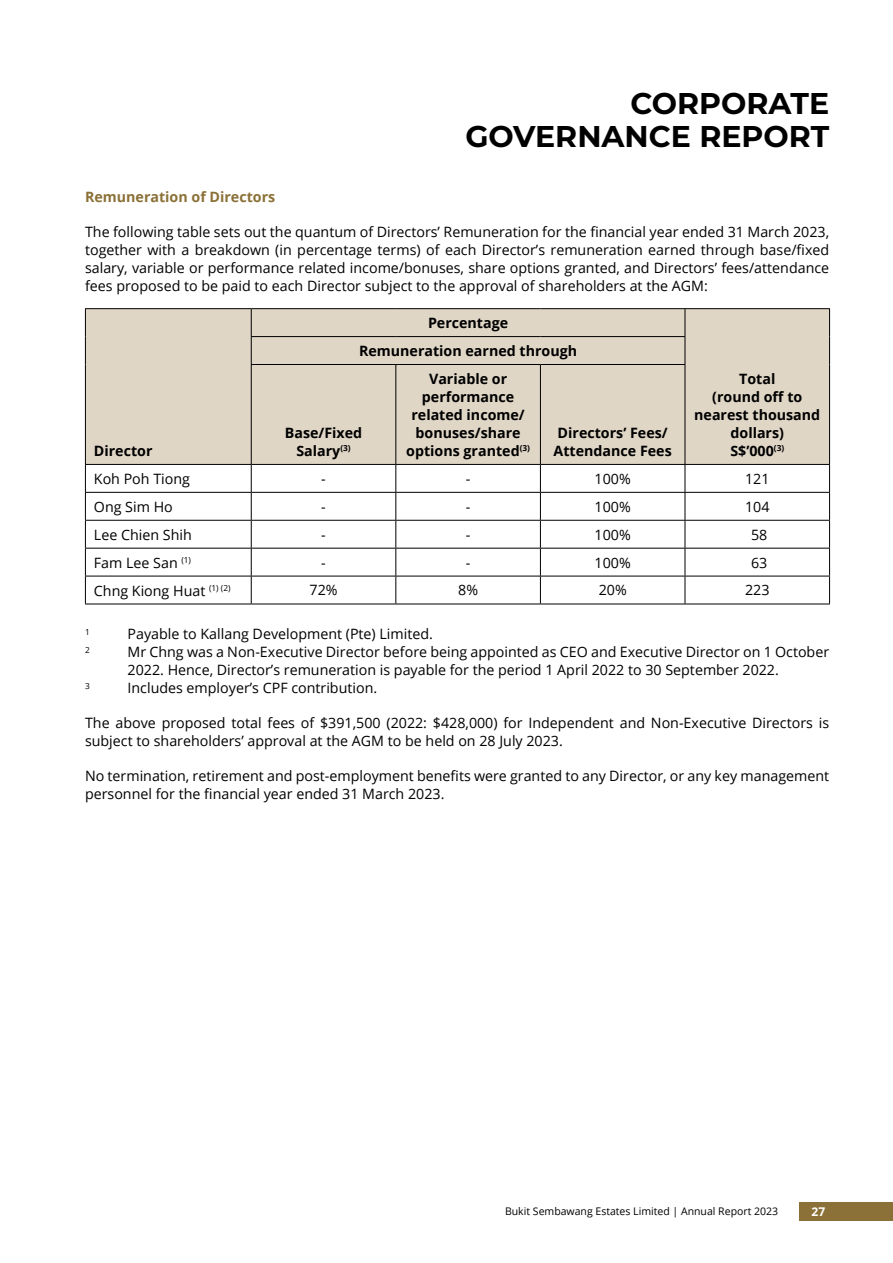
<style>
.page{position:relative;width:893px;height:1263px;background:#fff}
.page>*{position:absolute;margin:0;border:0;box-sizing:border-box;transform-origin:0 0}
.t1{font:700 30px/33px "Montserrat";color:#000;text-align:right}
.t2{font:14.25px/18px "Open Sans";color:#000}
.t3{font:700 14.25px/18px "Open Sans";color:#000;text-align:center}
.t4{font:700 14.25px "Open Sans";color:#8b7137}
.t5{font:700 12px "Open Sans";color:#fff}
.t6{font:10.5px "Open Sans";color:#000}
.t7{font:8.25px "Open Sans";color:#000}
</style>
<div class="page">
<div style="left:86px;top:309px;width:743px;height:155px;background:#dfd6c6"></div>
<svg style="left:85px;top:309px;width:1px;height:55px"></svg>
<hr style="left:85px;top:364px;width:1px;height:100px;background:#000">
<hr style="left:85px;top:308px;width:166px;height:1px;background:#000">
<hr style="left:251px;top:308px;width:145px;height:1px;background:#000">
<hr style="left:396px;top:308px;width:144px;height:1px;background:#000">
<hr style="left:540px;top:308px;width:145px;height:1px;background:#000">
<svg style="left:829px;top:309px;width:1px;height:55px"></svg>
<hr style="left:829px;top:364px;width:1px;height:100px;background:#000">
<hr style="left:685px;top:308px;width:145px;height:1px;background:#000">
<svg style="left:251px;top:309px;width:1px;height:55px"></svg>
<svg style="left:685px;top:309px;width:1px;height:55px"></svg>
<hr style="left:251px;top:336px;width:145px;height:1px;background:#000">
<hr style="left:396px;top:336px;width:144px;height:1px;background:#000">
<hr style="left:540px;top:336px;width:145px;height:1px;background:#000">
<hr style="left:251px;top:365px;width:1px;height:99px;background:#000">
<hr style="left:251px;top:364px;width:145px;height:1px;background:#000">
<hr style="left:395px;top:365px;width:1px;height:99px;background:#000">
<hr style="left:396px;top:364px;width:144px;height:1px;background:#000">
<hr style="left:540px;top:365px;width:1px;height:99px;background:#000">
<hr style="left:685px;top:365px;width:1px;height:99px;background:#000">
<hr style="left:540px;top:364px;width:145px;height:1px;background:#000">
<hr style="left:85px;top:464px;width:166px;height:1px;background:#000">
<hr style="left:251px;top:464px;width:145px;height:1px;background:#000">
<hr style="left:396px;top:464px;width:144px;height:1px;background:#000">
<hr style="left:540px;top:464px;width:145px;height:1px;background:#000">
<hr style="left:685px;top:464px;width:145px;height:1px;background:#000">
<hr style="left:85px;top:492px;width:166px;height:1px;background:#000">
<hr style="left:251px;top:492px;width:145px;height:1px;background:#000">
<hr style="left:396px;top:492px;width:144px;height:1px;background:#000">
<hr style="left:540px;top:492px;width:145px;height:1px;background:#000">
<hr style="left:685px;top:492px;width:145px;height:1px;background:#000">
<hr style="left:85px;top:520px;width:166px;height:1px;background:#000">
<hr style="left:251px;top:520px;width:145px;height:1px;background:#000">
<hr style="left:396px;top:520px;width:144px;height:1px;background:#000">
<hr style="left:540px;top:520px;width:145px;height:1px;background:#000">
<hr style="left:685px;top:520px;width:145px;height:1px;background:#000">
<hr style="left:85px;top:548px;width:166px;height:1px;background:#000">
<hr style="left:251px;top:548px;width:145px;height:1px;background:#000">
<hr style="left:396px;top:548px;width:144px;height:1px;background:#000">
<hr style="left:540px;top:548px;width:145px;height:1px;background:#000">
<hr style="left:685px;top:548px;width:145px;height:1px;background:#000">
<svg style="left:85px;top:465px;width:1px;height:139px"></svg>
<hr style="left:85px;top:576px;width:166px;height:1px;background:#000">
<hr style="left:85px;top:604px;width:166px;height:1px;background:#000">
<svg style="left:251px;top:465px;width:1px;height:139px"></svg>
<hr style="left:251px;top:576px;width:145px;height:1px;background:#000">
<hr style="left:251px;top:604px;width:145px;height:1px;background:#000">
<svg style="left:395px;top:465px;width:1px;height:139px"></svg>
<hr style="left:396px;top:576px;width:144px;height:1px;background:#000">
<hr style="left:396px;top:604px;width:144px;height:1px;background:#000">
<svg style="left:540px;top:465px;width:1px;height:139px"></svg>
<hr style="left:540px;top:576px;width:145px;height:1px;background:#000">
<hr style="left:540px;top:604px;width:145px;height:1px;background:#000">
<svg style="left:685px;top:465px;width:1px;height:139px"></svg>
<svg style="left:829px;top:465px;width:1px;height:139px"></svg>
<hr style="left:685px;top:576px;width:145px;height:1px;background:#000">
<hr style="left:685px;top:604px;width:145px;height:1px;background:#000">
<div style="left:799px;top:1202px;width:94px;height:18px;background:#8b7137"></div>
<h1 class="t1" style="left:465px;top:85px;width:365px">CORPORATE<br>GOVERNANCE REPORT</h1>
<p class="t4" style="left:85px;top:187px;width:192px">Remuneration of Directors</p>
<p class="t2" style="left:85px;top:223px;width:746px;text-align:justify">The following table sets out the quantum of Directors’ Remuneration for the financial year ended 31 March 2023, together with a breakdown (in percentage terms) of each Director’s remuneration earned through base/fixed salary, variable or performance related income/bonuses, share options granted, and Directors’ fees/attendance fees proposed to be paid to each Director subject to the approval of shareholders at the AGM:</p>
<p class="t3" style="left:428px;top:314px;width:82px">Percentage</p>
<p class="t3" style="left:94px;top:441px;width:60px">Director</p>
<p class="t3" style="left:359px;top:341px;width:220px">Remuneration earned through</p>
<p class="t3" style="left:285px;top:423px;width:79px">Base/Fixed<br>Salary<sup>(3)</sup></p>
<p class="t3" style="left:406px;top:369px;width:125px">Variable or performance related income/ bonuses/share options granted<sup>(3)</sup></p>
<p class="t3" style="left:554px;top:423px;width:120px;text-align:left">Directors’ Fees/<br>Attendance Fees</p>
<p class="t3" style="left:694px;top:369px;width:128px">Total<br>(round off to nearest thousand dollars)<br>S$’000<sup>(3)</sup></p>
<p class="t2" style="left:94px;top:469px;width:98px">Koh Poh Tiong</p>
<p class="t2" style="left:321px;top:469px;width:6px">-</p>
<p class="t2" style="left:466px;top:469px;width:6px">-</p>
<p class="t2" style="left:595px;top:469px;width:38px">100%</p>
<p class="t2" style="left:745px;top:469px;width:26px">121</p>
<p class="t2" style="left:94px;top:497px;width:80px">Ong Sim Ho</p>
<p class="t2" style="left:321px;top:497px;width:6px">-</p>
<p class="t2" style="left:466px;top:497px;width:6px">-</p>
<p class="t2" style="left:595px;top:497px;width:38px">100%</p>
<p class="t2" style="left:745px;top:497px;width:26px">104</p>
<p class="t2" style="left:94px;top:525px;width:99px">Lee Chien Shih</p>
<p class="t2" style="left:321px;top:525px;width:6px">-</p>
<p class="t2" style="left:466px;top:525px;width:6px">-</p>
<p class="t2" style="left:595px;top:525px;width:38px">100%</p>
<p class="t2" style="left:751px;top:525px;width:18px">58</p>
<p class="t2" style="left:94px;top:553px;width:99px">Fam Lee San <sup>(1)</sup></p>
<p class="t2" style="left:321px;top:553px;width:6px">-</p>
<p class="t2" style="left:466px;top:553px;width:6px">-</p>
<p class="t2" style="left:595px;top:553px;width:38px">100%</p>
<p class="t2" style="left:751px;top:553px;width:18px">63</p>
<p class="t2" style="left:94px;top:581px;width:138px">Chng Kiong Huat <sup>(1)</sup> <sup>(2)</sup></p>
<p class="t2" style="left:310px;top:581px;width:30px">72%</p>
<p class="t2" style="left:458px;top:581px;width:21px">8%</p>
<p class="t2" style="left:599px;top:581px;width:30px">20%</p>
<p class="t2" style="left:745px;top:581px;width:26px">223</p>
<p class="t7" style="left:85px;top:626px;width:6px">1</p>
<p class="t2" style="left:128px;top:625px;width:307px">Payable to Kallang Development (Pte) Limited.</p>
<p class="t7" style="left:85px;top:644px;width:6px">2</p>
<p class="t2" style="left:128px;top:643px;width:703px">Mr Chng was a Non-Executive Director before being appointed as CEO and Executive Director on 1 October<br>2022. Hence, Director’s remuneration is payable for the period 1 April 2022 to 30 September 2022.</p>
<p class="t7" style="left:85px;top:680px;width:6px">3</p>
<p class="t2" style="left:128px;top:679px;width:251px">Includes employer’s CPF contribution.</p>
<p class="t2" style="left:85px;top:714px;width:746px">The above proposed total fees of $391,500 (2022: $428,000) for Independent and Non-Executive Directors is subject to shareholders’ approval at the AGM to be held on 28 July 2023.</p>
<p class="t2" style="left:85px;top:767px;width:746px">No termination, retirement and post-employment benefits were granted to any Director, or any key management personnel for the financial year ended 31 March 2023.</p>
<p class="t6" style="left:505px;top:1204px;width:275px">Bukit Sembawang Estates Limited | Annual Report 2023</p>
<p class="t5" style="left:811px;top:1203px;width:15px">27</p>
</div>
